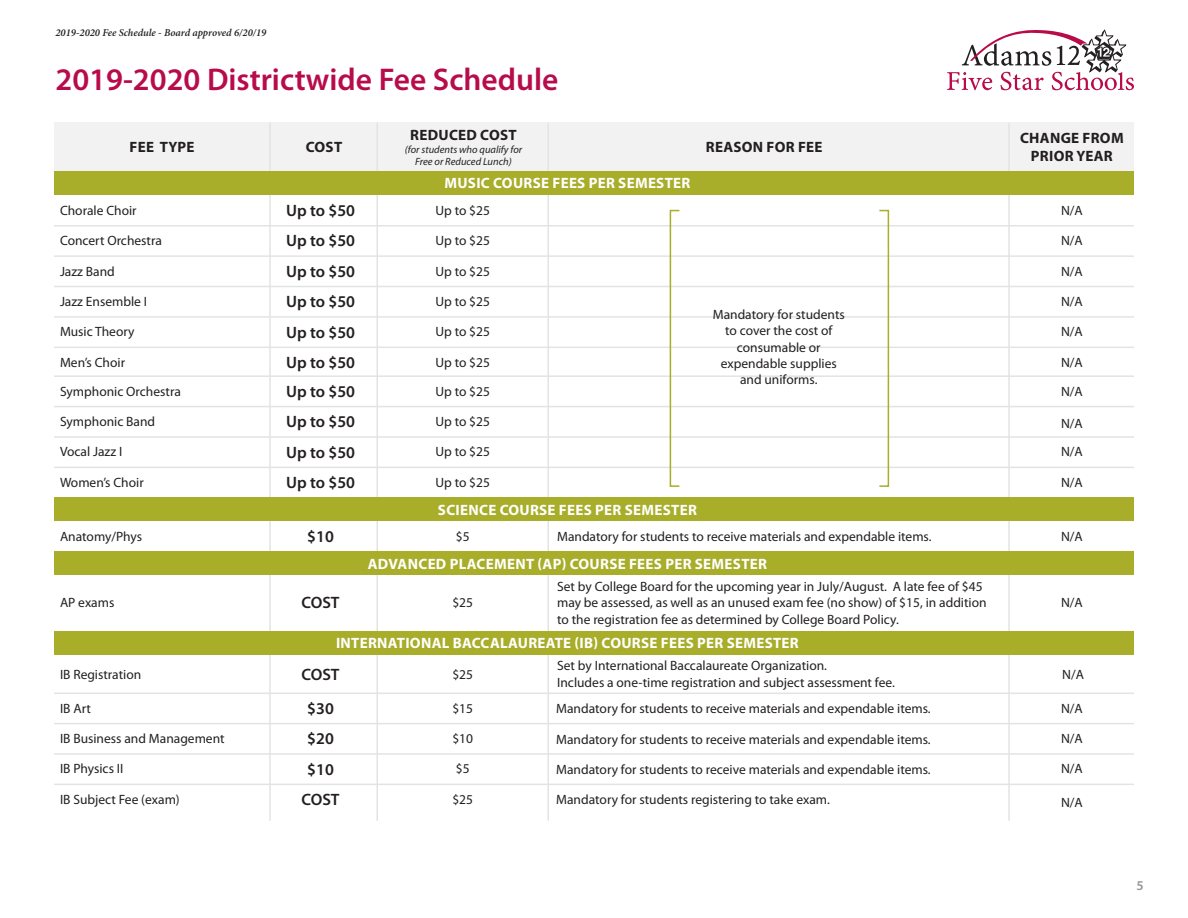
<style>
.page{position:relative;width:1188px;height:918px;background:#fff}
.page>*{position:absolute;margin:0;border:0;box-sizing:border-box;transform-origin:0 0}
.t1{font:600 31.5px "Myriad Pro";color:#b80b4a}
.t2{font:600 16.5px "Myriad Pro";color:#231f20}
.t3{font:700 15px "Myriad Pro";letter-spacing:.02em;color:#fff}
.t4{font:700 15px/18px "Myriad Pro";letter-spacing:.02em;color:#231f20;text-align:center}
.t5{font:13.5px/16.2px "Myriad Pro";color:#231f20}
.t6{font:600 13.5px "Myriad Pro";color:#231f20}
.t7{font:italic 10.5px/12.6px "Myriad Pro";color:#231f20;text-align:center}
.t8{font:italic 600 10.5px "Minion Pro";color:#231f20}
</style>
<div class="page">
<div style="left:55px;top:122px;width:1079px;height:49px;background:#f1f2f1"></div>
<hr style="left:269px;top:123px;width:2px;height:698px;background:#e2e4e2">
<hr style="left:376px;top:123px;width:2px;height:698px;background:#e2e4e2">
<hr style="left:548px;top:123px;width:1px;height:698px;background:#e2e4e2">
<hr style="left:1008px;top:123px;width:2px;height:698px;background:#e2e4e2">
<svg style="left:947px;top:30px;width:187px;height:60px"></svg>
<div style="left:55px;top:171px;width:1079px;height:24px;background:#a8ad2a"></div>
<div style="left:55px;top:631px;width:1079px;height:24px;background:#a8ad2a"></div>
<div style="left:55px;top:497px;width:1079px;height:24px;background:#a8ad2a"></div>
<div style="left:55px;top:551px;width:1079px;height:24px;background:#a8ad2a"></div>
<hr style="left:54px;top:225px;width:1080px;height:1px;background:#e2e4e2">
<hr style="left:54px;top:784px;width:1080px;height:1px;background:#e2e4e2">
<hr style="left:54px;top:255px;width:1080px;height:2px;background:#e2e4e2">
<hr style="left:54px;top:723px;width:1080px;height:1px;background:#e2e4e2">
<hr style="left:54px;top:286px;width:1080px;height:1px;background:#e2e4e2">
<hr style="left:54px;top:693px;width:1080px;height:1px;background:#e2e4e2">
<hr style="left:54px;top:316px;width:1080px;height:2px;background:#e2e4e2">
<hr style="left:54px;top:753px;width:1080px;height:2px;background:#e2e4e2">
<hr style="left:54px;top:375px;width:1080px;height:2px;background:#e2e4e2">
<hr style="left:54px;top:406px;width:1080px;height:1px;background:#e2e4e2">
<hr style="left:54px;top:436px;width:1080px;height:2px;background:#e2e4e2">
<hr style="left:54px;top:467px;width:1080px;height:1px;background:#e2e4e2">
<hr style="left:54px;top:347px;width:1080px;height:1px;background:#e2e4e2">
<div style="left:670px;top:210px;width:10px;height:277px;border:2px solid #a8ad2a"></div>
<div style="left:879px;top:210px;width:10px;height:277px;border:2px solid #a8ad2a"></div>
<p class="t8" style="left:56px;top:27px;width:212px">2019-2020 Fee Schedule - Board approved 6/20/19</p>
<h1 class="t1" style="left:56px;top:62px;width:504px">2019-2020 Districtwide Fee Schedule</h1>
<p class="t4" style="left:410px;top:126px;width:108px">REDUCED COST</p>
<p class="t7" style="left:405px;top:143px;width:119px">(for students who qualify for<br>Free or Reduced Lunch)</p>
<p class="t4" style="left:129px;top:139px;width:67px">FEE TYPE</p>
<p class="t4" style="left:306px;top:139px;width:38px">COST</p>
<p class="t4" style="left:706px;top:139px;width:118px">REASON FOR FEE</p>
<p class="t4" style="left:1020px;top:130px;width:105px">CHANGE FROM<br>PRIOR YEAR</p>
<p class="t3" style="left:444px;top:175px;width:247px">MUSIC COURSE FEES PER SEMESTER</p>
<p class="t5" style="left:60px;top:203px;width:78px">Chorale Choir</p>
<p class="t2" style="left:286px;top:201px;width:71px">Up to $50</p>
<p class="t5" style="left:435px;top:203px;width:56px">Up to $25</p>
<p class="t5" style="left:1061px;top:203px;width:23px">N/A</p>
<p class="t5" style="left:60px;top:233px;width:103px">Concert Orchestra</p>
<p class="t2" style="left:286px;top:232px;width:71px">Up to $50</p>
<p class="t5" style="left:435px;top:233px;width:56px">Up to $25</p>
<p class="t5" style="left:1061px;top:233px;width:23px">N/A</p>
<p class="t5" style="left:60px;top:263px;width:56px">Jazz Band</p>
<p class="t2" style="left:286px;top:262px;width:71px">Up to $50</p>
<p class="t5" style="left:435px;top:263px;width:56px">Up to $25</p>
<p class="t5" style="left:1061px;top:263px;width:23px">N/A</p>
<p class="t5" style="left:60px;top:294px;width:89px">Jazz Ensemble I</p>
<p class="t2" style="left:286px;top:292px;width:71px">Up to $50</p>
<p class="t5" style="left:435px;top:294px;width:56px">Up to $25</p>
<p class="t5" style="left:60px;top:324px;width:76px">Music Theory</p>
<p class="t2" style="left:286px;top:323px;width:71px">Up to $50</p>
<p class="t5" style="left:435px;top:324px;width:56px">Up to $25</p>
<p class="t5" style="left:60px;top:354px;width:67px">Men’s Choir</p>
<p class="t2" style="left:286px;top:353px;width:71px">Up to $50</p>
<p class="t5" style="left:435px;top:354px;width:56px">Up to $25</p>
<p class="t5" style="left:60px;top:383px;width:122px">Symphonic Orchestra</p>
<p class="t5" style="left:60px;top:414px;width:97px">Symphonic Band</p>
<p class="t5" style="left:60px;top:444px;width:64px">Vocal Jazz I</p>
<p class="t5" style="left:60px;top:475px;width:85px">Women’s Choir</p>
<p class="t2" style="left:286px;top:382px;width:71px">Up to $50</p>
<p class="t2" style="left:286px;top:413px;width:71px">Up to $50</p>
<p class="t2" style="left:286px;top:443px;width:71px">Up to $50</p>
<p class="t2" style="left:286px;top:473px;width:71px">Up to $50</p>
<p class="t5" style="left:435px;top:383px;width:56px">Up to $25</p>
<p class="t5" style="left:435px;top:414px;width:56px">Up to $25</p>
<p class="t5" style="left:435px;top:444px;width:56px">Up to $25</p>
<p class="t5" style="left:435px;top:475px;width:56px">Up to $25</p>
<p class="t5" style="left:713px;top:307px;width:134px;text-align:center">Mandatory for students to cover the cost of consumable or expendable supplies and uniforms.</p>
<p class="t5" style="left:1061px;top:294px;width:23px">N/A</p>
<p class="t5" style="left:1061px;top:324px;width:23px">N/A</p>
<p class="t5" style="left:1061px;top:354px;width:23px">N/A</p>
<p class="t5" style="left:1061px;top:383px;width:23px">N/A</p>
<p class="t5" style="left:1061px;top:415px;width:23px">N/A</p>
<p class="t5" style="left:1061px;top:444px;width:23px">N/A</p>
<p class="t5" style="left:1061px;top:475px;width:23px">N/A</p>
<p class="t3" style="left:438px;top:501px;width:260px">SCIENCE COURSE FEES PER SEMESTER</p>
<p class="t5" style="left:60px;top:529px;width:84px">Anatomy/Phys</p>
<p class="t2" style="left:307px;top:528px;width:28px">$10</p>
<p class="t5" style="left:456px;top:529px;width:15px">$5</p>
<p class="t5" style="left:557px;top:529px;width:376px">Mandatory for students to receive materials and expendable items.</p>
<p class="t5" style="left:1061px;top:529px;width:23px">N/A</p>
<p class="t3" style="left:368px;top:556px;width:401px">ADVANCED PLACEMENT (AP) COURSE FEES PER SEMESTER</p>
<p class="t5" style="left:60px;top:595px;width:56px">AP exams</p>
<p class="t2" style="left:302px;top:594px;width:40px">COST</p>
<p class="t5" style="left:452px;top:595px;width:22px">$25</p>
<p class="t5" style="left:557px;top:579px;width:431px">Set by College Board for the upcoming year in July/August. A late fee of $45 may be assessed, as well as an unused exam fee (no show) of $15, in addition to the registration fee as determined by College Board Policy.</p>
<p class="t5" style="left:1061px;top:595px;width:23px">N/A</p>
<p class="t3" style="left:336px;top:635px;width:464px">INTERNATIONAL BACCALAUREATE (IB) COURSE FEES PER SEMESTER</p>
<p class="t5" style="left:60px;top:666px;width:83px">IB Registration</p>
<p class="t2" style="left:302px;top:665px;width:40px">COST</p>
<p class="t5" style="left:452px;top:666px;width:22px">$25</p>
<p class="t5" style="left:557px;top:658px;width:339px">Set by International Baccalaureate Organization.<br>Includes a one-time registration and subject assessment fee.</p>
<p class="t5" style="left:1062px;top:667px;width:23px">N/A</p>
<p class="t5" style="left:60px;top:700px;width:32px">IB Art</p>
<p class="t2" style="left:307px;top:699px;width:28px">$30</p>
<p class="t5" style="left:452px;top:700px;width:22px">$15</p>
<p class="t5" style="left:556px;top:700px;width:376px">Mandatory for students to receive materials and expendable items.</p>
<p class="t5" style="left:1061px;top:700px;width:23px">N/A</p>
<p class="t5" style="left:60px;top:731px;width:166px">IB Business and Management</p>
<p class="t2" style="left:307px;top:730px;width:28px">$20</p>
<p class="t5" style="left:452px;top:731px;width:22px">$10</p>
<p class="t5" style="left:556px;top:731px;width:376px">Mandatory for students to receive materials and expendable items.</p>
<p class="t5" style="left:1061px;top:731px;width:23px">N/A</p>
<p class="t5" style="left:60px;top:761px;width:65px">IB Physics II</p>
<p class="t2" style="left:307px;top:760px;width:28px">$10</p>
<p class="t5" style="left:456px;top:761px;width:15px">$5</p>
<p class="t5" style="left:556px;top:762px;width:376px">Mandatory for students to receive materials and expendable items.</p>
<p class="t5" style="left:1061px;top:761px;width:23px">N/A</p>
<p class="t5" style="left:60px;top:791px;width:121px">IB Subject Fee (exam)</p>
<p class="t2" style="left:302px;top:790px;width:40px">COST</p>
<p class="t5" style="left:452px;top:791px;width:22px">$25</p>
<p class="t5" style="left:556px;top:792px;width:275px">Mandatory for students registering to take exam.</p>
<p class="t5" style="left:1061px;top:794px;width:23px">N/A</p>
<p class="t6" style="left:1136px;top:878px;width:9px">5</p>
</div>
